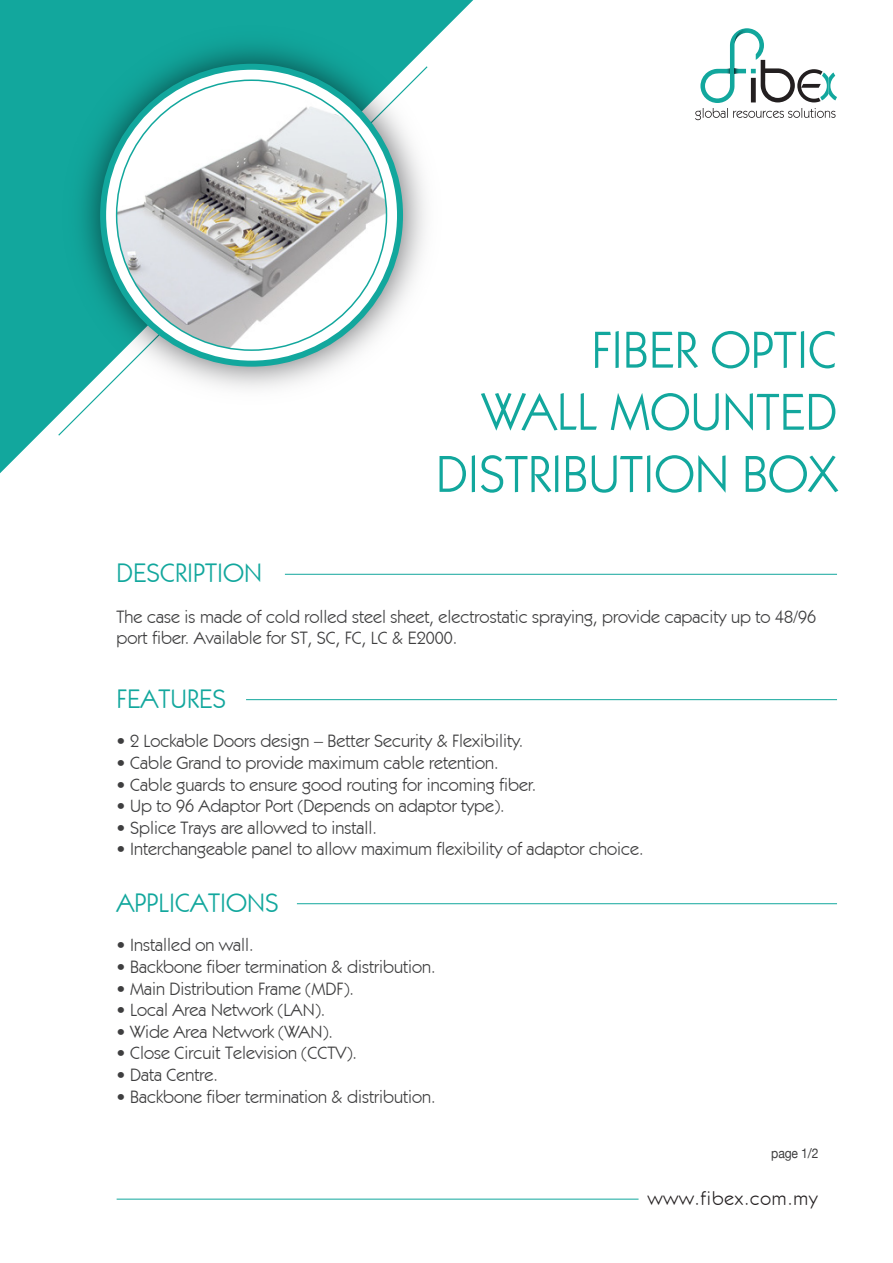
<style>
.page{position:relative;width:893px;height:1263px;background:#fff}
.page>*{position:absolute;margin:0;border:0;box-sizing:border-box;transform-origin:0 0}
.t1{font:51.75px/62.1px "Performa Book S Si";color:#12a79d;text-align:right}
.t2{font:27px "Performa Book S Si";color:#12a79d}
.t3{font:18.9px "Performa Book S Si";letter-spacing:.05em;color:#231f20}
.t4{font:18px/21.6px "Performa Book S Si";color:#3e3e3f}
.t5{font:13.5px "Helvetica Neue";color:#3e3e3f;scale:.9 1}
</style>
<div class="page">
<svg style="left:0;top:0;width:473px;height:473px;fill:#12a79d"></svg>
<hr style="left:117px;top:1199px;width:522px;height:1px;background:#12a79d">
<hr style="left:297px;top:903px;width:540px;height:1px;background:#12a79d">
<hr style="left:246px;top:699px;width:591px;height:1px;background:#12a79d">
<hr style="left:285px;top:574px;width:552px;height:1px;background:#12a79d">
<svg style="left:57px;top:422px;width:372px;height:15px"></svg>
<img style="left:45px;top:9px;width:413px;height:413px">
<svg style="left:103px;top:67px;width:297px;height:297px"></svg>
<img style="left:117px;top:80px;width:269px;height:270px;border-radius:135px">
<svg style="left:695px;top:28px;width:142px;height:92px"></svg>
<h2 class="t2" style="left:117px;top:557px;width:147px">DESCRIPTION</h2>
<h1 class="t1" style="left:436px;top:318px;width:403px">FIBER OPTIC<br>WALL MOUNTED<br>DISTRIBUTION BOX</h1>
<p class="t4" style="left:117px;top:605px;width:701px">The case is made of cold rolled steel sheet, electrostatic spraying, provide capacity up to 48/96 port fiber. Available for ST, SC, FC, LC &amp; E2000.</p>
<h2 class="t2" style="left:117px;top:682px;width:111px">FEATURES</h2>
<p class="t4" style="left:117px;top:730px;width:408px">• 2 Lockable Doors design – Better Security &amp; Flexibility.</p>
<p class="t4" style="left:117px;top:752px;width:383px">• Cable Grand to provide maximum cable retention.</p>
<p class="t4" style="left:117px;top:773px;width:421px">• Cable guards to ensure good routing for incoming fiber.</p>
<p class="t4" style="left:117px;top:795px;width:390px">• Up to 96 Adaptor Port (Depends on adaptor type).</p>
<p class="t4" style="left:117px;top:816px;width:262px">• Splice Trays are allowed to install.</p>
<p class="t4" style="left:117px;top:838px;width:528px">• Interchangeable panel to allow maximum flexibility of adaptor choice.</p>
<h2 class="t2" style="left:117px;top:886px;width:163px">APPLICATIONS</h2>
<p class="t4" style="left:117px;top:934px;width:138px">• Installed on wall.</p>
<p class="t4" style="left:117px;top:956px;width:321px">• Backbone fiber termination &amp; distribution.</p>
<p class="t4" style="left:117px;top:977px;width:239px">• Main Distribution Frame (MDF).</p>
<p class="t4" style="left:117px;top:999px;width:210px">• Local Area Network (LAN).</p>
<p class="t4" style="left:117px;top:1020px;width:218px">• Wide Area Network (WAN).</p>
<p class="t4" style="left:117px;top:1042px;width:242px">• Close Circuit Television (CCTV).</p>
<p class="t4" style="left:117px;top:1064px;width:103px">• Data Centre.</p>
<p class="t4" style="left:117px;top:1085px;width:321px">• Backbone fiber termination &amp; distribution.</p>
<p class="t5" style="left:771px;top:1143px;width:54px">page 1/2</p>
<p class="t3" style="left:648px;top:1187px;width:171px">www.fibex.com.my</p>
</div>
